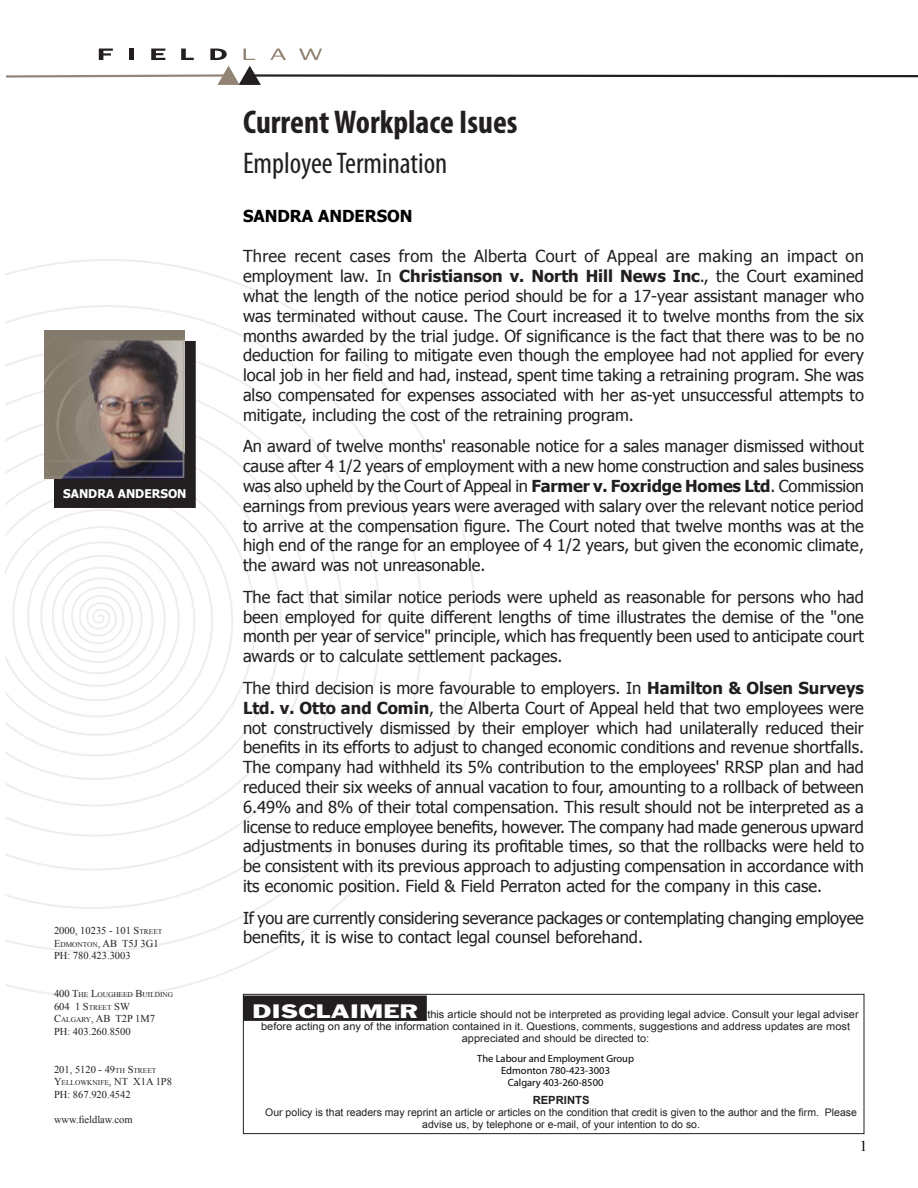
<style>
.page{position:relative;width:918px;height:1188px;background:#fff}
.page>*{position:absolute;margin:0;border:0;box-sizing:border-box;transform-origin:0 0}
.NL_Single_Pg_Head{font:700 condensed 33px "Myriad Pro";color:#231f20}
.Hanging_indent{font:condensed 30px "Myriad Pro";color:#231f20}
.NL_Body{font:16.5px/19.8px "Tahoma";color:#231f20;text-align:justify}
.t1{font:700 16.5px "Tahoma";color:#000}
.t2{font:15px "Times New Roman";color:#000}
.t3{font:700 12px "Tahoma";color:#fff}
.t4{font:700 11.25px "Arial";color:#231f20}
.t5{font:10.5px/12px "Arial";color:#231f20;text-align:center;scale:1.05 1}
.t6{font:10.5px/12px "Arial";color:#231f20;text-align:center}
.t7{font:10.5px "Times New Roman";color:#231f20}
.t8{font:10.5px "Myriad Pro";color:#000}
.t9{font:10.5px "Times New Roman";color:#231f20}
.t10{font:7.35px "Times New Roman";color:#231f20}
.s1{font-size:7.35px}
.s2{font-size:10.5px}
.s3{font-weight:700}
.s4{font-family:"Franklin Gothic";font-size:18px;color:#fff}
</style>
<div class="page">
<svg style="left:5px;top:259px;width:472px;height:783px"></svg>
<svg style="left:6px;top:66px;width:912px;height:19px"></svg>
<svg style="left:99px;top:49px;width:14px;height:11px"></svg>
<hr style="left:130px;top:49px;width:4px;height:11px;background:#231f20">
<svg style="left:151px;top:49px;width:14px;height:11px"></svg>
<svg style="left:181px;top:49px;width:13px;height:11px"></svg>
<svg style="left:210px;top:49px;width:17px;height:11px"></svg>
<svg style="left:243px;top:49px;width:12px;height:11px"></svg>
<svg style="left:270px;top:49px;width:16px;height:11px"></svg>
<svg style="left:299px;top:49px;width:23px;height:11px"></svg>
<div style="left:55px;top:342px;width:140px;height:165px;background:#231f20"></div>
<div style="left:54px;top:341px;width:142px;height:167px;border:2px solid #231f20"></div>
<img style="left:44px;top:331px;width:141px;height:148px">
<div style="left:244px;top:996px;width:182px;height:24px;background:#231f20"></div>
<div style="left:243px;top:996px;width:184px;height:25px;border:2px solid #231f20"></div>
<div style="left:243px;top:994px;width:621px;height:140px;border:1px solid #231f20"></div>
<p class="t3" style="left:63px;top:485px;width:125px">Sandra Anderson</p>
<p class="t7" style="left:54px;top:924px;width:110px">2000, 10235 - 101 S<span class="s1">TREET</span></p>
<p class="t7" style="left:54px;top:936px;width:106px">E<span class="s1">DMONTON</span>, AB T5J 3G1</p>
<p class="t9" style="left:54px;top:949px;width:78px">PH: 780.423.3003</p>
<p class="t10" style="left:54px;top:990px;width:120px"><span class="s2">400 T</span>HE <span class="s2">L</span>OUGHEED <span class="s2">B</span>UILDING</p>
<p class="t7" style="left:54px;top:999px;width:77px">604 1 S<span class="s1">TREET</span> SW</p>
<p class="t10" style="left:54px;top:1015px;width:14px"><span class="s2">C</span>ALGA</p>
<p class="t7" style="left:81px;top:1012px;width:75px"><span class="s1">RY</span>, AB T2P 1M7</p>
<p class="t9" style="left:54px;top:1024px;width:78px">PH: 403.260.8500</p>
<p class="t7" style="left:54px;top:1062px;width:104px">201, 5120 - 49<span class="s1">TH</span> S<span class="s1">TREET</span></p>
<p class="t7" style="left:54px;top:1075px;width:120px">Y<span class="s1">ELLOWKNIFE</span>, NT X1A 1P8</p>
<p class="t9" style="left:54px;top:1087px;width:78px">PH: 867.920.4542</p>
<p class="t9" style="left:54px;top:1113px;width:80px">www.fieldlaw.com</p>
<p class="NL_Single_Pg_Head" style="left:243px;top:101px;width:276px">Current Workplace Isues</p>
<p class="Hanging_indent" style="left:243px;top:145px;width:206px">Employee Termination</p>
<p class="t1" style="left:243px;top:204px;width:171px">Sandra Anderson</p>
<p class="NL_Body" style="left:243px;top:246px;width:623px">Three recent cases from the Alberta Court of Appeal are making an impact on employment law. In <span class="s3">Christianson v. North Hill News Inc</span>., the Court examined what the length of the notice period should be for a 17-year assistant manager who was terminated without cause. The Court increased it to twelve months from the six months awarded by the trial judge. Of significance is the fact that there was to be no deduction for failing to mitigate even though the employee had not applied for every local job in her field and had, instead, spent time taking a retraining program. She was also compensated for expenses associated with her as-yet unsuccessful attempts to mitigate, including the cost of the retraining program.</p>
<p class="NL_Body" style="left:243px;top:436px;width:623px">An award of twelve months' reasonable notice for a sales manager dismissed without cause after 4 1/2 years of employment with a new home construction and sales business was also upheld by the Court of Appeal in <span class="s3">Farmer v. Foxridge Homes Ltd</span>. Commission earnings from previous years were averaged with salary over the relevant notice period to arrive at the compensation figure. The Court noted that twelve months was at the high end of the range for an employee of 4 1/2 years, but given the economic climate, the award was not unreasonable.</p>
<p class="NL_Body" style="left:243px;top:586px;width:623px">The fact that similar notice periods were upheld as reasonable for persons who had been employed for quite different lengths of time illustrates the demise of the "one month per year of service" principle, which has frequently been used to anticipate court awards or to calculate settlement packages.</p>
<p class="NL_Body" style="left:243px;top:677px;width:623px">The third decision is more favourable to employers. In <span class="s3">Hamilton &amp; Olsen Surveys Ltd. v. Otto and Comin</span>, the Alberta Court of Appeal held that two employees were not constructively dismissed by their employer which had unilaterally reduced their benefits in its efforts to adjust to changed economic conditions and revenue shortfalls.<br>The company had withheld its 5% contribution to the employees' RRSP plan and had reduced their six weeks of annual vacation to four, amounting to a rollback of between 6.49% and 8% of their total compensation. This result should not be interpreted as a license to reduce employee benefits, however. The company had made generous upward adjustments in bonuses during its profitable times, so that the rollbacks were held to be consistent with its previous approach to adjusting compensation in accordance with its economic position. Field &amp; Field Perraton acted for the company in this case.</p>
<p class="NL_Body" style="left:243px;top:907px;width:622px">If you are currently considering severance packages or contemplating changing employee benefits, it is wise to contact legal counsel beforehand.</p>
<p class="t5" style="left:252px;top:1008px;width:579px"><span class="s4">DISCLAIMER</span> this article should not be interpreted as providing legal advice. Consult your legal adviser before acting on any of the information contained in it. Questions, comments, suggestions and address updates are most appreciated and should be directed to:</p>
<p class="t8" style="left:477px;top:1052px;width:158px">The Labour and Employment Group</p>
<p class="t8" style="left:501px;top:1064px;width:110px">Edmonton 780-423-3003</p>
<p class="t8" style="left:508px;top:1076px;width:97px">Calgary 403-260-8500</p>
<p class="t4" style="left:533px;top:1093px;width:58px">REPRINTS</p>
<p class="t6" style="left:265px;top:1107px;width:593px">Our policy is that readers may reprint an article or articles on the condition that credit is given to the author and the firm. Please advise us, by telephone or e-mail, of your intention to do so.</p>
<p class="t2" style="left:860px;top:1136px;width:9px">1</p>
</div>
